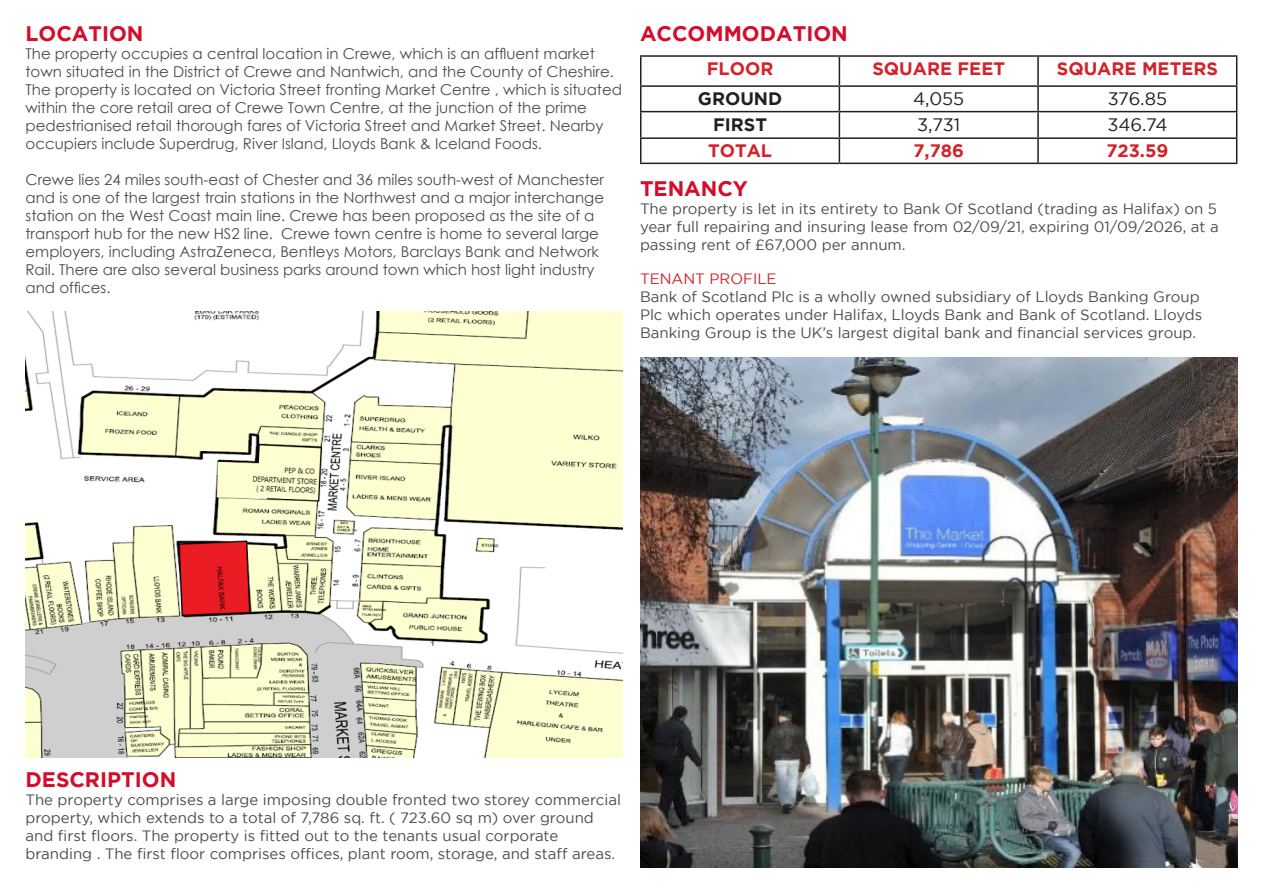
<style>
.page{position:relative;width:1263px;height:893px;background:#fff}
.page>*{position:absolute;margin:0;border:0;box-sizing:border-box;transform-origin:0 0}
.t1{font:700 21px "Gotham";color:#d30d2b}
.t2{font:700 18px "Gotham";color:#d1232a}
.t3{font:18px "Gotham";color:#231f20}
.t4{font:700 18px "Gotham";color:#231f20}
.t5{font:15px/18px "Century Gothic";color:#4b4c4d}
.t6{font:15px/18px "Gotham";color:#4b4c4d}
.t7{font:15px "Gotham";color:#d1232a}
</style>
<div class="page">
<hr style="left:640px;top:55px;width:199px;height:2px;background:#231f20">
<hr style="left:839px;top:55px;width:199px;height:2px;background:#231f20">
<hr style="left:1038px;top:55px;width:199px;height:2px;background:#231f20">
<hr style="left:1037px;top:57px;width:2px;height:28px;background:#231f20">
<hr style="left:640px;top:85px;width:199px;height:2px;background:#231f20">
<hr style="left:839px;top:85px;width:199px;height:2px;background:#231f20">
<hr style="left:1038px;top:85px;width:199px;height:2px;background:#231f20">
<hr style="left:1037px;top:87px;width:2px;height:24px;background:#231f20">
<hr style="left:640px;top:111px;width:199px;height:1px;background:#231f20">
<hr style="left:839px;top:111px;width:199px;height:1px;background:#231f20">
<hr style="left:1038px;top:111px;width:199px;height:1px;background:#231f20">
<hr style="left:1037px;top:112px;width:2px;height:25px;background:#231f20">
<hr style="left:640px;top:137px;width:199px;height:2px;background:#231f20">
<svg style="left:640px;top:57px;width:1px;height:106px"></svg>
<hr style="left:839px;top:137px;width:199px;height:2px;background:#231f20">
<svg style="left:839px;top:57px;width:1px;height:106px"></svg>
<hr style="left:1038px;top:137px;width:199px;height:2px;background:#231f20">
<hr style="left:1037px;top:139px;width:2px;height:24px;background:#231f20">
<svg style="left:1236px;top:57px;width:1px;height:106px"></svg>
<hr style="left:640px;top:163px;width:199px;height:1px;background:#231f20">
<hr style="left:839px;top:163px;width:199px;height:1px;background:#231f20">
<hr style="left:1038px;top:163px;width:199px;height:1px;background:#231f20">
<img style="left:640px;top:357px;width:597px;height:510px">
<img style="left:26px;top:311px;width:597px;height:447px">
<p class="t1" style="left:26px;top:21px;width:120px">LOCATION</p>
<p class="t5" style="left:26px;top:44px;width:598px">The property occupies a central location in Crewe, which is an affluent market town situated in the District of Crewe and Nantwich, and the County of Cheshire.<br>The property is located on Victoria Street fronting Market Centre , which is situated within the core retail area of Crewe Town Centre, at the junction of the prime pedestrianised retail thorough fares of Victoria Street and Market Street. Nearby occupiers include Superdrug, River Island, Lloyds Bank &amp; Iceland Foods.</p>
<p class="t5" style="left:26px;top:170px;width:580px">Crewe lies 24 miles south-east of Chester and 36 miles south-west of Manchester and is one of the largest train stations in the Northwest and a major interchange station on the West Coast main line. Crewe has been proposed as the site of a transport hub for the new HS2 line. Crewe town centre is home to several large employers, including AstraZeneca, Bentleys Motors, Barclays Bank and Network Rail. There are also several business parks around town which host light industry and offices.</p>
<p class="t1" style="left:640px;top:21px;width:209px">ACCOMMODATION</p>
<p class="t2" style="left:707px;top:58px;width:68px">FLOOR</p>
<p class="t2" style="left:872px;top:58px;width:134px">SQUARE FEET</p>
<p class="t2" style="left:1057px;top:58px;width:163px">SQUARE METERS</p>
<p class="t4" style="left:698px;top:88px;width:86px">GROUND</p>
<p class="t3" style="left:913px;top:89px;width:53px">4,055</p>
<p class="t3" style="left:1108px;top:89px;width:61px">376.85</p>
<p class="t4" style="left:713px;top:114px;width:56px">FIRST</p>
<p class="t3" style="left:917px;top:114px;width:44px">3,731</p>
<p class="t3" style="left:1107px;top:114px;width:62px">346.74</p>
<p class="t2" style="left:708px;top:141px;width:65px">TOTAL</p>
<p class="t2" style="left:913px;top:141px;width:52px">7,786</p>
<p class="t2" style="left:1106px;top:141px;width:63px">723.59</p>
<p class="t1" style="left:640px;top:176px;width:109px">TENANCY</p>
<p class="t6" style="left:640px;top:199px;width:580px;text-align:justify">The property is let in its entirety to Bank Of Scotland (trading as Halifax) on 5 year full repairing and insuring lease from 02/09/21, expiring 01/09/2026, at a passing rent of £67,000 per annum.</p>
<p class="t7" style="left:640px;top:270px;width:138px">TENANT PROFILE</p>
<p class="t6" style="left:640px;top:287px;width:564px">Bank of Scotland Plc is a wholly owned subsidiary of Lloyds Banking Group<br>Plc which operates under Halifax, Lloyds Bank and Bank of Scotland. Lloyds<br>Banking Group is the UK’s largest digital bank and financial services group.</p>
<p class="t1" style="left:26px;top:767px;width:152px">DESCRIPTION</p>
<p class="t6" style="left:26px;top:791px;width:597px">The property comprises a large imposing double fronted two storey commercial property, which extends to a total of 7,786 sq. ft. ( 723.60 sq m) over ground and first floors. The property is fitted out to the tenants usual corporate branding . The first floor comprises offices, plant room, storage, and staff areas.</p>
</div>
